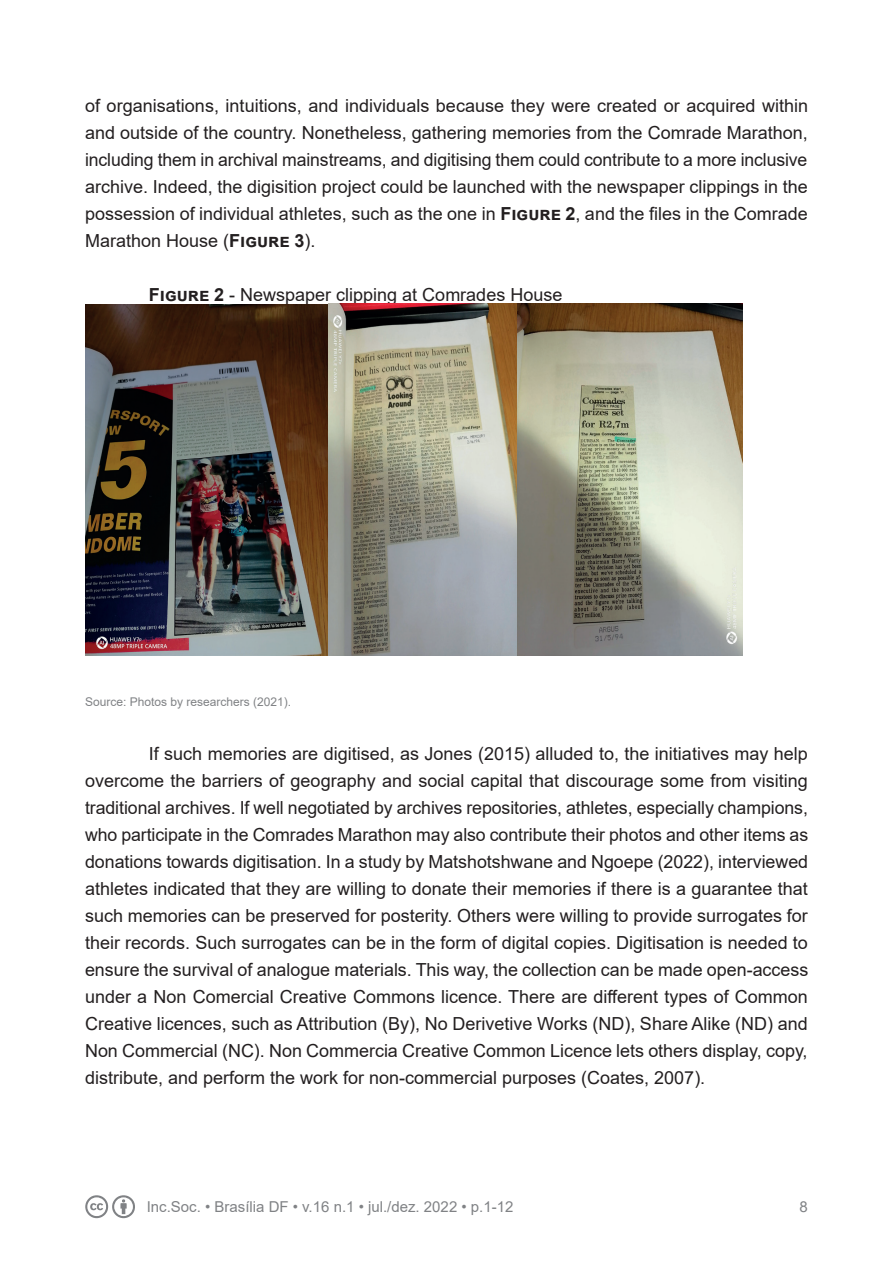
<style>
.page{position:relative;width:893px;height:1263px;background:#fff}
.page>*{position:absolute;margin:0;border:0;box-sizing:border-box;transform-origin:0 0}
.t1{font:18px/27px "Arial";color:#231f20;text-align:justify}
.t2{font:15px "Arial";color:#808285}
.t3{font:12px "Arial";color:#808285}
.s1{font-weight:700}
</style>
<div class="page">
<img style="left:85px;top:304px;width:657px;height:352px">
<svg style="left:85px;top:1195px;width:50px;height:23px"></svg>
<p class="t1" style="left:85px;top:92px;width:725px">of organisations, intuitions, and individuals because they were created or acquired within and outside of the country. Nonetheless, gathering memories from the Comrade Marathon, including them in archival mainstreams, and digitising them could contribute to a more inclusive archive. Indeed, the digisition project could be launched with the newspaper clippings in the possession of individual athletes, such as the one in <span class="s1">Figure 2</span>, and the files in the Comrade Marathon House (<span class="s1">Figure 3</span>).</p>
<p class="t1" style="left:149px;top:281px;width:415px"><span class="s1">Figure 2</span> - Newspaper clipping at Comrades House</p>
<p class="t3" style="left:85px;top:694px;width:208px">Source: Photos by researchers (2021).</p>
<p class="t1" style="left:85px;top:740px;width:725px;text-indent:64px">If such memories are digitised, as Jones (2015) alluded to, the initiatives may help overcome the barriers of geography and social capital that discourage some from visiting traditional archives. If well negotiated by archives repositories, athletes, especially champions, who participate in the Comrades Marathon may also contribute their photos and other items as donations towards digitisation. In a study by Matshotshwane and Ngoepe (2022), interviewed athletes indicated that they are willing to donate their memories if there is a guarantee that such memories can be preserved for posterity. Others were willing to provide surrogates for their records. Such surrogates can be in the form of digital copies. Digitisation is needed to ensure the survival of analogue materials. This way, the collection can be made open-access under a Non Comercial Creative Commons licence. There are different types of Common Creative licences, such as Attribution (By), No Derivetive Works (ND), Share Alike (ND) and Non Commercial (NC). Non Commercia Creative Common Licence lets others display, copy, distribute, and perform the work for non-commercial purposes (Coates, 2007).</p>
<p class="t2" style="left:147px;top:1197px;width:368px">Inc.Soc. • Brasília DF • v.16 n.1 • jul./dez. 2022 • p.1-12</p>
<p class="t2" style="left:800px;top:1197px;width:10px">8</p>
</div>
